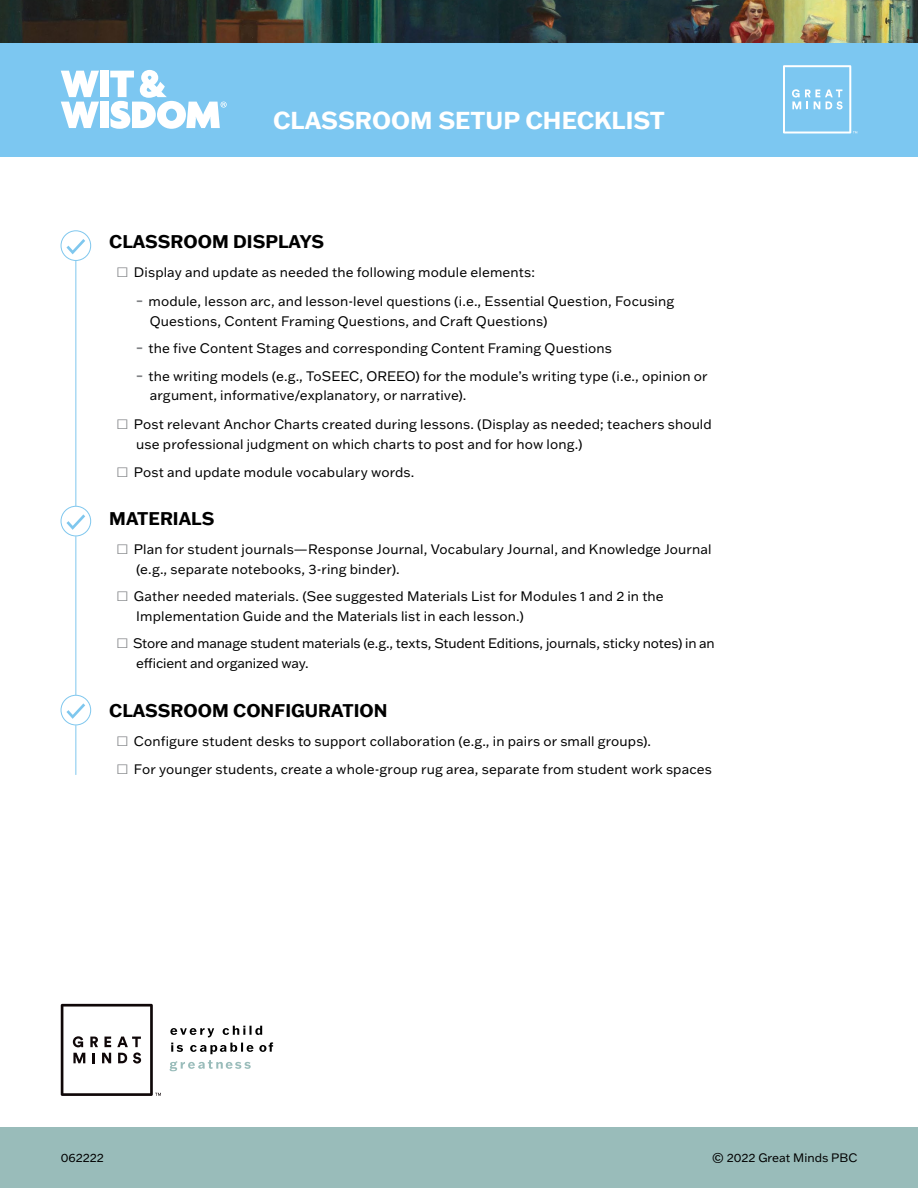
<style>
.page{position:relative;width:918px;height:1188px;background:#fff}
.page>*{position:absolute;margin:0;border:0;box-sizing:border-box;transform-origin:0 0}
.t1{font:700 24px "Franklin Gothic ATF";color:#fff}
.t2{font:700 18px "Franklin Gothic ATF";color:#000}
.t3{font:13.5px/19.5px "Franklin Gothic ATF";letter-spacing:.01em;color:#000}
.t4{font:13.5px/19.5px "Franklin Gothic ATF";letter-spacing:-.01em;color:#000}
.t5{font:12px "Franklin Gothic ATF";color:#000}
.s1{font-family:"Times New Roman";font-size:21px;color:#808285}
</style>
<div class="page">
<div style="left:0;top:42px;width:918px;height:115px;background:#7cc7f1"></div>
<div style="left:100px;top:102px;width:9px;height:26px;background:#fff"></div>
<svg style="left:61px;top:71px;width:38px;height:57px"></svg>
<div style="left:100px;top:71px;width:9px;height:26px;background:#fff"></div>
<svg style="left:110px;top:70px;width:117px;height:59px"></svg>
<svg style="left:783px;top:65px;width:74px;height:69px"></svg>
<img style="left:0;top:0;width:918px;height:42px">
<div style="left:61px;top:506px;width:30px;height:30px;border:1px solid #7fc7ee;border-radius:50%"></div>
<svg style="left:66px;top:514px;width:19px;height:16px"></svg>
<div style="left:61px;top:695px;width:30px;height:30px;border:1px solid #7fc7ee;border-radius:50%"></div>
<svg style="left:66px;top:703px;width:19px;height:16px"></svg>
<div style="left:0;top:1127px;width:918px;height:61px;background:#99bcba"></div>
<div style="left:61px;top:231px;width:30px;height:30px;border:1px solid #7fc7ee;border-radius:50%"></div>
<svg style="left:66px;top:239px;width:19px;height:15px"></svg>
<hr style="left:76px;top:261px;width:1px;height:245px;background:#7fc7ee">
<hr style="left:76px;top:536px;width:1px;height:159px;background:#7fc7ee">
<hr style="left:76px;top:725px;width:1px;height:50px;background:#7fc7ee">
<svg style="left:170px;top:1028px;width:44px;height:9px"></svg>
<svg style="left:223px;top:1026px;width:39px;height:9px"></svg>
<svg style="left:171px;top:1043px;width:12px;height:9px"></svg>
<svg style="left:190px;top:1043px;width:63px;height:11px"></svg>
<svg style="left:259px;top:1042px;width:14px;height:10px"></svg>
<svg style="left:170px;top:1060px;width:81px;height:11px"></svg>
<svg style="left:61px;top:1004px;width:100px;height:92px"></svg>
<h1 class="t1" style="left:273px;top:104px;width:393px">CLASSROOM SETUP CHECKLIST</h1>
<h2 class="t2" style="left:109px;top:230px;width:216px">CLASSROOM DISPLAYS</h2>
<p class="t3" style="left:116px;top:262px;width:421px"><span class="s1">□</span> Display and update as needed the following module elements:</p>
<p class="t3" style="left:150px;top:291px;width:526px;text-indent:-13px"><span class="s1">-</span> module, lesson arc, and lesson-level questions (i.e., Essential Question, Focusing<br>Questions, Content Framing Questions, and Craft Questions)</p>
<p class="t3" style="left:136px;top:338px;width:477px"><span class="s1">-</span> the five Content Stages and corresponding Content Framing Questions</p>
<p class="t3" style="left:150px;top:366px;width:559px;text-indent:-13px"><span class="s1">-</span> the writing models (e.g., ToSEEC, OREEO) for the module’s writing type (i.e., opinion or argument, informative/explanatory, or narrative).</p>
<p class="t3" style="left:136px;top:415px;width:577px;text-indent:-20px"><span class="s1">□</span> Post relevant Anchor Charts created during lessons. (Display as needed; teachers should use professional judgment on which charts to post and for how long.)</p>
<p class="t3" style="left:116px;top:462px;width:300px"><span class="s1">□</span> Post and update module vocabulary words.</p>
<h2 class="t2" style="left:109px;top:507px;width:107px">MATERIALS</h2>
<p class="t3" style="left:136px;top:539px;width:577px;text-indent:-20px"><span class="s1">□</span> Plan for student journals—Response Journal, Vocabulary Journal, and Knowledge Journal (e.g., separate notebooks, 3-ring binder).</p>
<p class="t3" style="left:136px;top:586px;width:529px;text-indent:-20px"><span class="s1">□</span> Gather needed materials. (See suggested Materials List for Modules 1 and 2 in the<br>Implementation Guide and the Materials list in each lesson.)</p>
<p class="t4" style="left:136px;top:634px;width:580px;text-indent:-20px"><span class="s1">□</span> Store and manage student materials (e.g., texts, Student Editions, journals, sticky notes) in an efficient and organized way.</p>
<h2 class="t2" style="left:109px;top:698px;width:280px">CLASSROOM CONFIGURATION</h2>
<p class="t3" style="left:116px;top:731px;width:537px"><span class="s1">□</span> Configure student desks to support collaboration (e.g., in pairs or small groups).</p>
<p class="t3" style="left:116px;top:759px;width:598px"><span class="s1">□</span> For younger students, create a whole-group rug area, separate from student work spaces</p>
<p class="t5" style="left:61px;top:1150px;width:44px">062222</p>
<p class="t5" style="left:712px;top:1150px;width:147px">© 2022 Great Minds PBC</p>
</div>
